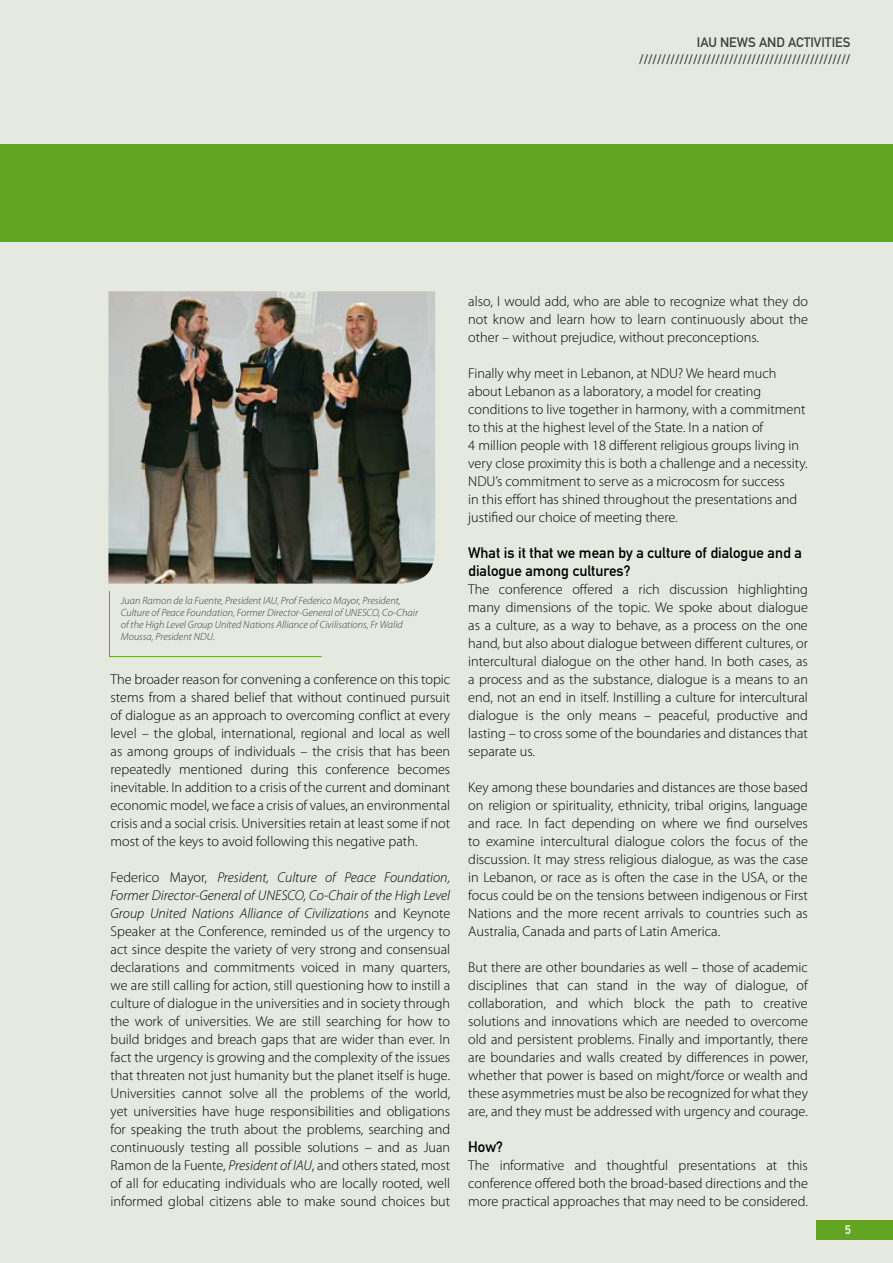
<style>
.page{position:relative;width:893px;height:1263px;background:#e5e9e0}
.page>*{position:absolute;margin:0;border:0;box-sizing:border-box;transform-origin:0 0}
.t1{font:15px/18px "DIN Mittelschrift Std";color:#000}
.t2{font:300 14.25px/18px "Myriad Pro";color:#000;text-align:justify}
.t3{font:13.5px/16.8px "DIN Mittelschrift Std";color:#3e3e40}
.t4{font:italic 300 10.5px/12px "Myriad Pro";color:#3e3e40}
.s1{font-style:italic}
</style>
<div class="page">
<div style="left:816px;top:1220px;width:77px;height:20px;background:#62a522"></div>
<div style="left:0;top:145px;width:893px;height:97px;background:#62a522"></div>
<img style="left:108px;top:291px;width:327px;height:293px">
<svg style="left:109px;top:591px;width:213px;height:66px"></svg>
<p class="t3" style="left:639px;top:34px;width:213px;text-indent:58px">IAU News an d Activities ///////////////////////////////////////////////</p>
<p class="t4" style="left:121px;top:595px;width:299px">Juan Ramon de la Fuente, President IAU, Prof Federico Mayor, President, Culture of Peace Foundation, Former Director-General of UNESCO, Co-Chair of the High Level Group United Nations Alliance of Civilisations, Fr Walid Moussa, President NDU.</p>
<p class="t2" style="left:111px;top:670px;width:341px">The broader reason for convening a conference on this topic stems from a shared belief that without continued pursuit of dialogue as an approach to overcoming conflict at every level – the global, international, regional and local as well as among groups of individuals – the crisis that has been repeatedly mentioned during this conference becomes inevitable. In addition to a crisis of the current and dominant economic model, we face a crisis of values, an environmental crisis and a social crisis. Universities retain at least some if not most of the keys to avoid following this negative path.</p>
<p class="t2" style="left:111px;top:868px;width:341px">Federico Mayor, <span class="s1">President, Culture of Peace Foundation, Former Director-General of UNESCO, Co-Chair of the High Level Group United Nations Alliance of Civilizations</span> and Keynote Speaker at the Conference, reminded us of the urgency to act since despite the variety of very strong and consensual declarations and commitments voiced in many quarters, we are still calling for action, still questioning how to instill a culture of dialogue in the universities and in society through the work of universities. We are still searching for how to build bridges and breach gaps that are wider than ever. In fact the urgency is growing and the complexity of the issues that threaten not just humanity but the planet itself is huge.<br>Universities cannot solve all the problems of the world, yet universities have huge responsibilities and obligations for speaking the truth about the problems, searching and continuously testing all possible solutions – and as Juan Ramon de la Fuente, <span class="s1">President of IAU</span>, and others stated, most of all for educating individuals who are locally rooted, well informed global citizens able to make sound choices but</p>
<p class="t2" style="left:468px;top:292px;width:341px">also, I would add, who are able to recognize what they do not know and learn how to learn continuously about the other – without prejudice, without preconceptions.</p>
<p class="t2" style="left:468px;top:364px;width:341px;text-align:left">Finally why meet in Lebanon, at NDU? We heard much about Lebanon as a laboratory, a model for creating conditions to live together in harmony, with a commitment to this at the highest level of the State. In a nation of<br>4 million people with 18 different religious groups living in very close proximity this is both a challenge and a necessity.<br>NDU’s commitment to serve as a microcosm for success<br>in this effort has shined throughout the presentations and justified our choice of meeting there.</p>
<p class="t1" style="left:468px;top:544px;width:335px">What is it that we mean by a culture of dialogue and a dialogue among cultures?</p>
<p class="t2" style="left:468px;top:580px;width:341px">The conference offered a rich discussion highlighting many dimensions of the topic. We spoke about dialogue as a culture, as a way to behave, as a process on the one hand, but also about dialogue between different cultures, or intercultural dialogue on the other hand. In both cases, as a process and as the substance, dialogue is a means to an end, not an end in itself. Instilling a culture for intercultural dialogue is the only means – peaceful, productive and lasting – to cross some of the boundaries and distances that separate us.</p>
<p class="t2" style="left:468px;top:778px;width:341px">Key among these boundaries and distances are those based on religion or spirituality, ethnicity, tribal origins, language and race. In fact depending on where we find ourselves to examine intercultural dialogue colors the focus of the discussion. It may stress religious dialogue, as was the case in Lebanon, or race as is often the case in the USA, or the focus could be on the tensions between indigenous or First Nations and the more recent arrivals to countries such as Australia, Canada and parts of Latin America.</p>
<p class="t2" style="left:468px;top:958px;width:341px">But there are other boundaries as well – those of academic disciplines that can stand in the way of dialogue, of collaboration, and which block the path to creative solutions and innovations which are needed to overcome old and persistent problems. Finally and importantly, there are boundaries and walls created by differences in power, whether that power is based on might/force or wealth and these asymmetries must be also be recognized for what they are, and they must be addressed with urgency and courage.</p>
<p class="t1" style="left:468px;top:1138px;width:36px">How?</p>
<p class="t2" style="left:468px;top:1156px;width:341px">The informative and thoughtful presentations at this conference offered both the broad-based directions and the more practical approaches that may need to be considered.</p>
</div>
